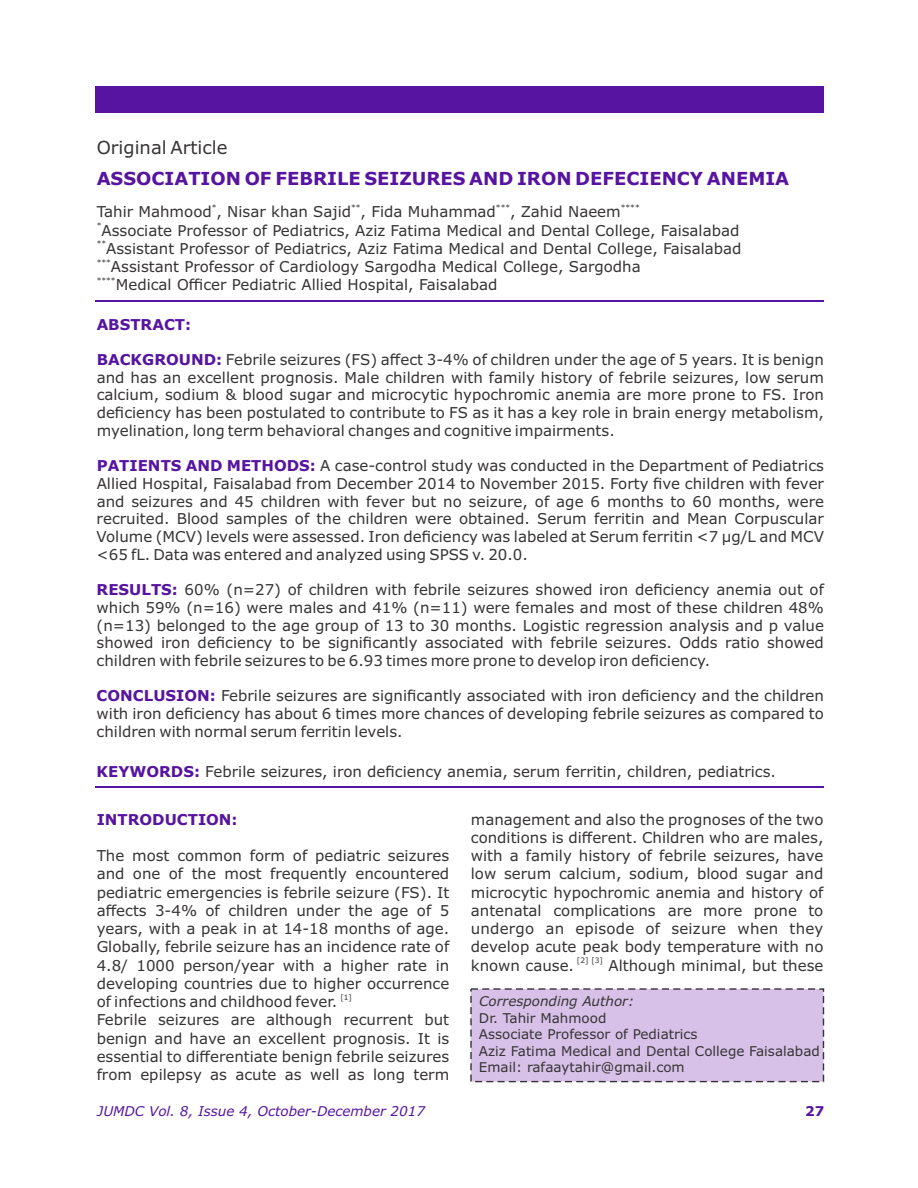
<style>
.page{position:relative;width:918px;height:1188px;background:#fff}
.page>*{position:absolute;margin:0;border:0;box-sizing:border-box;transform-origin:0 0}
.t1{font:700 18px "Verdana";color:#5714a1}
.t2{font:18px "Verdana";color:#373435}
.t3{font:15px/18.3px "Verdana";color:#373435;text-align:justify}
.t4{font:700 15px "Verdana";color:#5714a1}
.t5{font:13.5px/16.4px "Verdana";color:#373435}
.t6{font:italic 13.5px "Verdana";color:#5714a1}
.t7{font:italic 13.5px "Verdana";color:#373435}
.t8{font:700 13.5px "Verdana";color:#5714a1}
.t9{font:7.5px "Verdana";color:#373435}
.s1{font-weight:700;color:#5714a1}
</style>
<div class="page">
<div style="left:95px;top:86px;width:729px;height:27px;background:#5714a1"></div>
<hr style="left:95px;top:786px;width:729px;height:2px;background:#5714a1">
<div style="left:470px;top:988px;width:355px;height:95px;background:#d8c1e8"></div>
<hr style="left:95px;top:300px;width:729px;height:2px;background:#5714a1">
<p class="t2" style="left:97px;top:140px;width:132px">Original Article</p>
<p class="t1" style="left:97px;top:171px;width:694px">ASSOCIATION OF FEBRILE SEIZURES AND IRON DEFECIENCY ANEMIA</p>
<p class="t9" style="left:212px;top:204px;width:6px">*</p>
<p class="t9" style="left:351px;top:204px;width:11px">**</p>
<p class="t9" style="left:496px;top:204px;width:16px">***</p>
<p class="t9" style="left:621px;top:204px;width:21px">****</p>
<p class="t3" style="left:97px;top:204px;width:526px">Tahir Mahmood , Nisar khan Sajid , Fida Muhammad , Zahid Naeem</p>
<p class="t9" style="left:97px;top:222px;width:6px">*</p>
<p class="t3" style="left:101px;top:222px;width:640px">Associate Professor of Pediatrics, Aziz Fatima Medical and Dental College, Faisalabad</p>
<p class="t9" style="left:97px;top:241px;width:11px">**</p>
<p class="t3" style="left:106px;top:241px;width:637px">Assistant Professor of Pediatrics, Aziz Fatima Medical and Dental College, Faisalabad</p>
<p class="t9" style="left:97px;top:259px;width:16px">***</p>
<p class="t3" style="left:111px;top:259px;width:531px">Assistant Professor of Cardiology Sargodha Medical College, Sargodha</p>
<p class="t9" style="left:97px;top:277px;width:21px">****</p>
<p class="t3" style="left:116px;top:277px;width:383px">Medical Officer Pediatric Allied Hospital, Faisalabad</p>
<p class="t4" style="left:97px;top:318px;width:96px">ABSTRACT:</p>
<p class="t3" style="left:97px;top:352px;width:729px;line-height:17.7px"><span class="s1">BACKGROUND:</span> Febrile seizures (FS) affect 3-4% of children under the age of 5 years. It is benign and has an excellent prognosis. Male children with family history of febrile seizures, low serum calcium, sodium &amp; blood sugar and microcytic hypochromic anemia are more prone to FS. Iron deficiency has been postulated to contribute to FS as it has a key role in brain energy metabolism, myelination, long term behavioral changes and cognitive impairments.</p>
<p class="t3" style="left:97px;top:458px;width:729px;line-height:17.7px"><span class="s1">PATIENTS AND METHODS:</span> A case-control study was conducted in the Department of Pediatrics Allied Hospital, Faisalabad from December 2014 to November 2015. Forty five children with fever and seizures and 45 children with fever but no seizure, of age 6 months to 60 months, were recruited. Blood samples of the children were obtained. Serum ferritin and Mean Corpuscular Volume (MCV) levels were assessed. Iron deficiency was labeled at Serum ferritin &lt;7 μg/L and MCV &lt;65 fL. Data was entered and analyzed using SPSS v. 20.0.</p>
<p class="t3" style="left:97px;top:582px;width:729px;line-height:17.7px"><span class="s1">RESULTS:</span> 60% (n=27) of children with febrile seizures showed iron deficiency anemia out of which 59% (n=16) were males and 41% (n=11) were females and most of these children 48% (n=13) belonged to the age group of 13 to 30 months. Logistic regression analysis and p value showed iron deficiency to be significantly associated with febrile seizures. Odds ratio showed children with febrile seizures to be 6.93 times more prone to develop iron deficiency.</p>
<p class="t3" style="left:97px;top:688px;width:729px;line-height:17.7px"><span class="s1">CONCLUSION:</span> Febrile seizures are significantly associated with iron deficiency and the children with iron deficiency has about 6 times more chances of developing febrile seizures as compared to children with normal serum ferritin levels.</p>
<p class="t3" style="left:97px;top:764px;width:681px"><span class="s1">KEYWORDS:</span> Febrile seizures, iron deficiency anemia, serum ferritin, children, pediatrics.</p>
<p class="t4" style="left:97px;top:813px;width:142px">INTRODUCTION:</p>
<p class="t3" style="left:97px;top:848px;width:354px">The most common form of pediatric seizures and one of the most frequently encountered pediatric emergencies is febrile seizure (FS). It affects 3-4% of children under the age of 5 years, with a peak in at 14-18 months of age.<br>Globally, febrile seizure has an incidence rate of 4.8/ 1000 person/year with a higher rate in developing countries due to higher occurrence</p>
<p class="t9" style="left:340px;top:994px;width:13px">[1]</p>
<p class="t3" style="left:97px;top:994px;width:354px;text-align:left">of infections and childhood fever.<br>Febrile seizures are although recurrent but benign and have an excellent prognosis. It is essential to differentiate benign febrile seizures from epilepsy as acute as well as long term</p>
<p class="t3" style="left:471px;top:811px;width:354px">management and also the prognoses of the two conditions is different. Children who are males, with a family history of febrile seizures, have low serum calcium, sodium, blood sugar and microcytic hypochromic anemia and history of antenatal complications are more prone to undergo an episode of seizure when they develop acute peak body temperature with no</p>
<p class="t9" style="left:577px;top:957px;width:28px">[2] [3]</p>
<p class="t3" style="left:471px;top:957px;width:105px">known cause.</p>
<p class="t3" style="left:608px;top:957px;width:217px">Although minimal, but these</p>
<p class="t7" style="left:479px;top:996px;width:156px">Corresponding Author:</p>
<p class="t5" style="left:479px;top:1011px;width:342px">Dr. Tahir Mahmood<br>Associate Professor of Pediatrics<br>Aziz Fatima Medical and Dental College Faisalabad Email: rafaaytahir@gmail.com</p>
<p class="t6" style="left:97px;top:1106px;width:329px">JUMDC Vol. 8, Issue 4, October-December 2017</p>
<p class="t8" style="left:805px;top:1106px;width:21px">27</p>
</div>
